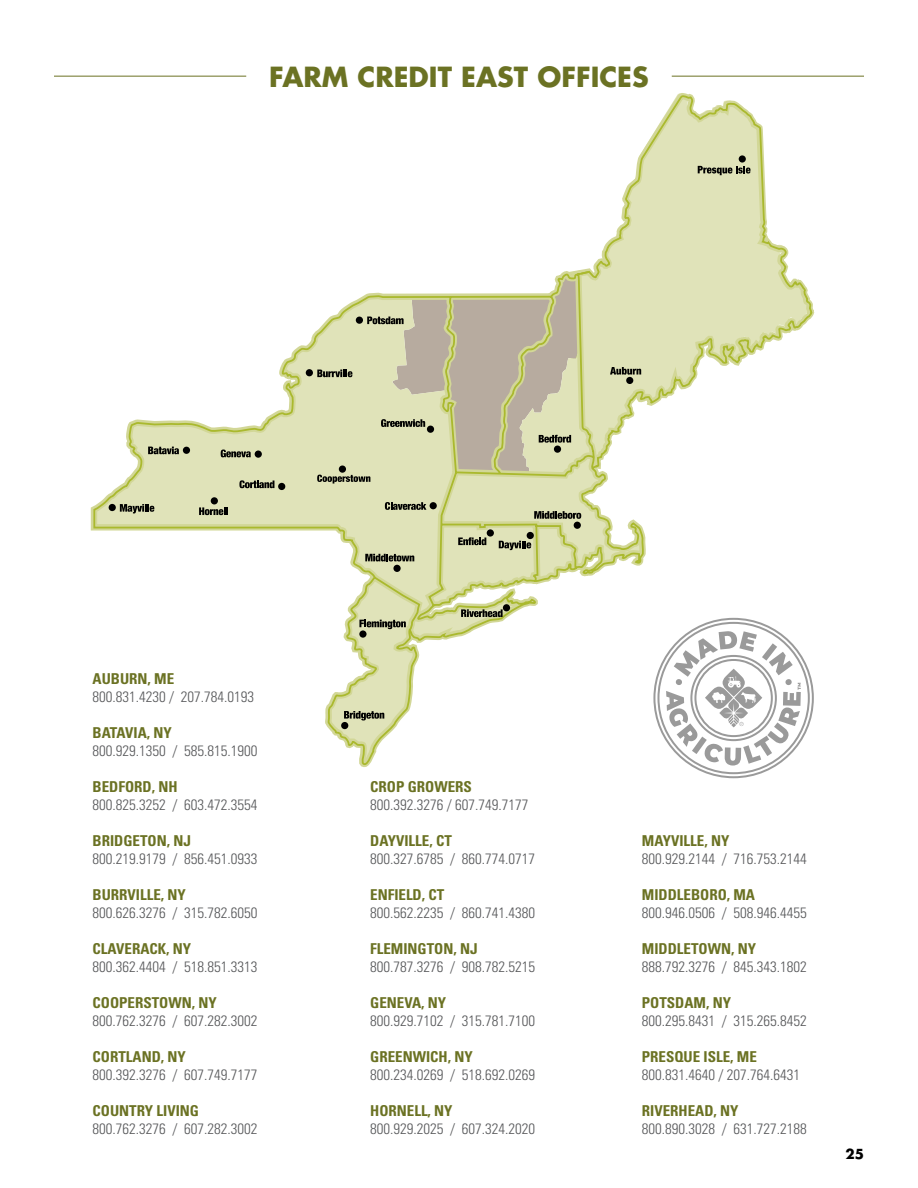
<style>
.page{position:relative;width:918px;height:1188px;background:#fff}
.page>*{position:absolute;margin:0;border:0;box-sizing:border-box;transform-origin:0 0}
.t1{font:700 27px "Futura";color:#6b7223}
.t2{font:300 condensed 15px "Univers";color:#58595b}
.t3{font:700 condensed 15px "Univers";color:#6b7223}
.t4{font:700 13.5px "Futura";color:#000}
</style>
<div class="page">
<svg style="left:593px;top:94px;width:221px;height:312px"></svg>
<svg style="left:92px;top:270px;width:552px;height:497px"></svg>
<svg style="left:499px;top:541px;width:32px;height:9px"></svg>
<svg style="left:461px;top:609px;width:42px;height:8px"></svg>
<svg style="left:458px;top:537px;width:28px;height:8px"></svg>
<svg style="left:385px;top:502px;width:41px;height:8px"></svg>
<svg style="left:359px;top:620px;width:47px;height:9px"></svg>
<svg style="left:344px;top:711px;width:40px;height:9px"></svg>
<svg style="left:365px;top:554px;width:49px;height:7px"></svg>
<svg style="left:534px;top:511px;width:47px;height:8px"></svg>
<svg style="left:239px;top:480px;width:35px;height:8px"></svg>
<svg style="left:148px;top:447px;width:31px;height:7px"></svg>
<svg style="left:221px;top:450px;width:30px;height:7px"></svg>
<svg style="left:199px;top:507px;width:29px;height:8px"></svg>
<svg style="left:120px;top:504px;width:34px;height:9px"></svg>
<div style="left:183px;top:447px;width:7px;height:7px;background:#000;border-radius:50%"></div>
<div style="left:255px;top:451px;width:7px;height:7px;background:#000;border-radius:50%"></div>
<div style="left:306px;top:369px;width:7px;height:7px;background:#000;border-radius:50%"></div>
<div style="left:430px;top:502px;width:7px;height:7px;background:#000;border-radius:50%"></div>
<div style="left:574px;top:522px;width:7px;height:7px;background:#000;border-radius:50%"></div>
<div style="left:527px;top:532px;width:7px;height:7px;background:#000;border-radius:50%"></div>
<div style="left:487px;top:529px;width:7px;height:8px;background:#000;border-radius:50%"></div>
<div style="left:503px;top:604px;width:7px;height:7px;background:#000;border-radius:50%"></div>
<div style="left:359px;top:630px;width:8px;height:8px;background:#000;border-radius:50%"></div>
<div style="left:341px;top:722px;width:7px;height:7px;background:#000;border-radius:50%"></div>
<div style="left:211px;top:497px;width:7px;height:7px;background:#000;border-radius:50%"></div>
<div style="left:109px;top:504px;width:7px;height:7px;background:#000;border-radius:50%"></div>
<div style="left:278px;top:483px;width:7px;height:7px;background:#000;border-radius:50%"></div>
<div style="left:393px;top:565px;width:8px;height:7px;background:#000;border-radius:50%"></div>
<div style="left:626px;top:377px;width:7px;height:7px;background:#000;border-radius:50%"></div>
<div style="left:739px;top:155px;width:7px;height:8px;background:#000;border-radius:50%"></div>
<svg style="left:698px;top:166px;width:53px;height:9px"></svg>
<svg style="left:610px;top:367px;width:31px;height:8px"></svg>
<svg style="left:317px;top:272px;width:263px;height:212px;background:#cdcbac"></svg>
<svg style="left:653px;top:618px;width:161px;height:160px"></svg>
<hr style="left:54px;top:76px;width:192px;height:1px;background:#6b7223">
<hr style="left:672px;top:76px;width:192px;height:1px;background:#6b7223">
<h1 class="t1" style="left:269px;top:58px;width:381px">FARM CREDIT EAST OFFICES</h1>
<p class="t3" style="left:93px;top:669px;width:83px">AUBURN, ME</p>
<p class="t2" style="left:93px;top:688px;width:163px">800.831.4230 / 207.784.0193</p>
<p class="t3" style="left:93px;top:723px;width:81px">BATAVIA, NY</p>
<p class="t2" style="left:93px;top:742px;width:166px">800.929.1350 / 585.815.1900</p>
<p class="t3" style="left:93px;top:777px;width:86px">BEDFORD, NH</p>
<p class="t2" style="left:93px;top:796px;width:166px">800.825.3252 / 603.472.3554</p>
<p class="t3" style="left:93px;top:831px;width:100px">BRIDGETON, NJ</p>
<p class="t2" style="left:93px;top:850px;width:166px">800.219.9179 / 856.451.0933</p>
<p class="t3" style="left:93px;top:885px;width:95px">BURRVILLE, NY</p>
<p class="t2" style="left:93px;top:904px;width:166px">800.626.3276 / 315.782.6050</p>
<p class="t3" style="left:93px;top:939px;width:100px">CLAVERACK, NY</p>
<p class="t2" style="left:93px;top:958px;width:166px">800.362.4404 / 518.851.3313</p>
<p class="t3" style="left:93px;top:993px;width:126px">COOPERSTOWN, NY</p>
<p class="t2" style="left:93px;top:1012px;width:166px">800.762.3276 / 607.282.3002</p>
<p class="t3" style="left:93px;top:1047px;width:95px">CORTLAND, NY</p>
<p class="t2" style="left:93px;top:1066px;width:166px">800.392.3276 / 607.749.7177</p>
<p class="t3" style="left:93px;top:1101px;width:108px">COUNTRY LIVING</p>
<p class="t2" style="left:93px;top:1120px;width:166px">800.762.3276 / 607.282.3002</p>
<p class="t3" style="left:370px;top:777px;width:103px">CROP GROWERS</p>
<p class="t2" style="left:370px;top:796px;width:160px">800.392.3276 / 607.749.7177</p>
<p class="t3" style="left:370px;top:831px;width:83px">DAYVILLE, CT</p>
<p class="t2" style="left:370px;top:850px;width:166px">800.327.6785 / 860.774.0717</p>
<p class="t3" style="left:370px;top:885px;width:76px">ENFIELD, CT</p>
<p class="t2" style="left:370px;top:904px;width:166px">800.562.2235 / 860.741.4380</p>
<p class="t3" style="left:370px;top:939px;width:109px">FLEMINGTON, NJ</p>
<p class="t2" style="left:370px;top:958px;width:166px">800.787.3276 / 908.782.5215</p>
<p class="t3" style="left:370px;top:993px;width:78px">GENEVA, NY</p>
<p class="t2" style="left:370px;top:1012px;width:166px">800.929.7102 / 315.781.7100</p>
<p class="t3" style="left:370px;top:1047px;width:104px">GREENWICH, NY</p>
<p class="t2" style="left:370px;top:1066px;width:166px">800.234.0269 / 518.692.0269</p>
<p class="t3" style="left:370px;top:1101px;width:84px">HORNELL, NY</p>
<p class="t2" style="left:370px;top:1120px;width:166px">800.929.2025 / 607.324.2020</p>
<p class="t3" style="left:642px;top:831px;width:89px">MAYVILLE, NY</p>
<p class="t2" style="left:642px;top:850px;width:166px">800.929.2144 / 716.753.2144</p>
<p class="t3" style="left:642px;top:885px;width:115px">MIDDLEBORO, MA</p>
<p class="t2" style="left:642px;top:904px;width:166px">800.946.0506 / 508.946.4455</p>
<p class="t3" style="left:642px;top:939px;width:116px">MIDDLETOWN, NY</p>
<p class="t2" style="left:642px;top:958px;width:166px">888.792.3276 / 845.343.1802</p>
<p class="t3" style="left:642px;top:993px;width:91px">POTSDAM, NY</p>
<p class="t2" style="left:642px;top:1012px;width:166px">800.295.8431 / 315.265.8452</p>
<p class="t3" style="left:642px;top:1047px;width:117px">PRESQUE ISLE, ME</p>
<p class="t2" style="left:642px;top:1066px;width:160px">800.831.4640 / 207.764.6431</p>
<p class="t3" style="left:642px;top:1101px;width:98px">RIVERHEAD, NY</p>
<p class="t2" style="left:642px;top:1120px;width:166px">800.890.3028 / 631.727.2188</p>
<p class="t4" style="left:845px;top:1144px;width:20px">25</p>
</div>
